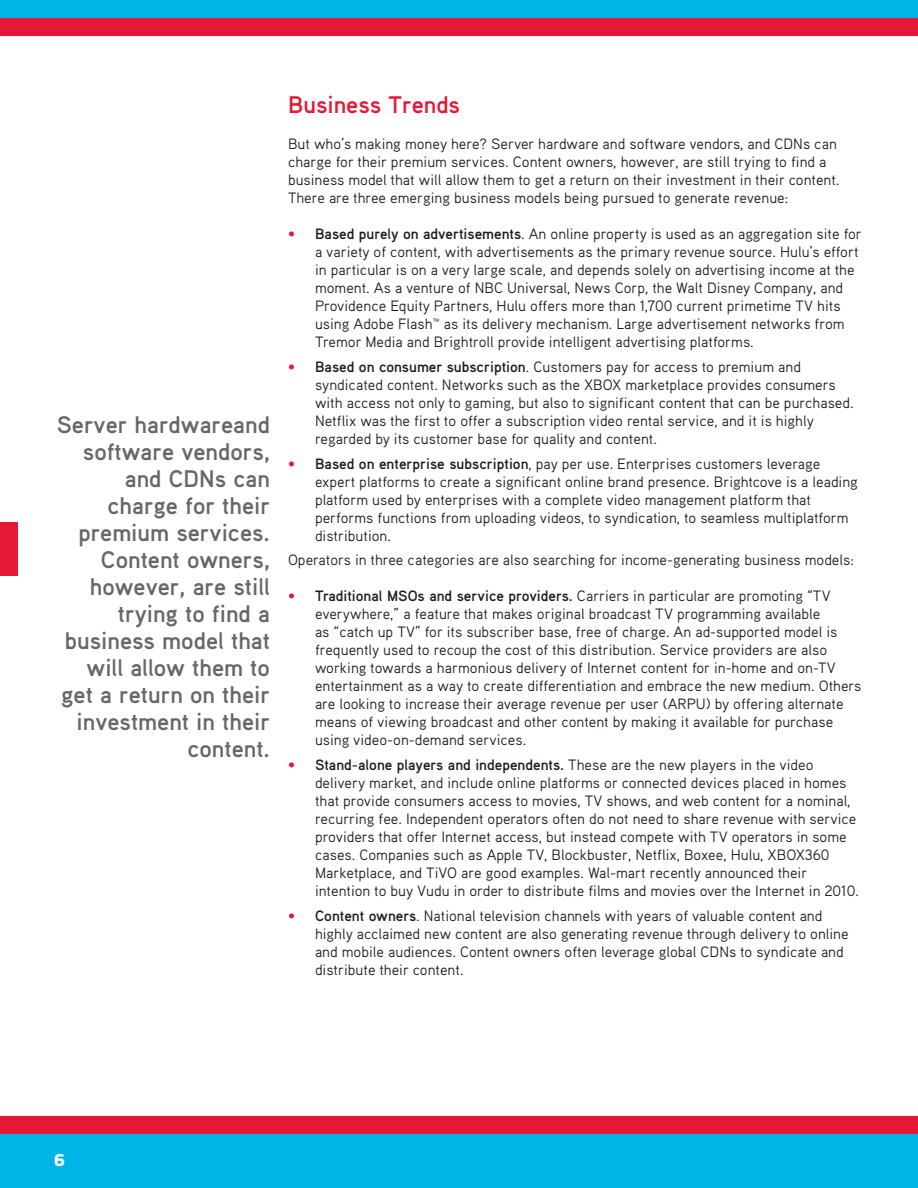
<style>
.page{position:relative;width:918px;height:1188px;background:#fff}
.page>*{position:absolute;margin:0;border:0;box-sizing:border-box;transform-origin:0 0}
.Call_Out_Margin{font:700 24px/27px "Aaux Pro OT";color:#676766;text-align:right}
.Header_-_2{font:700 24px "Aaux Pro OT";color:#e51836}
.t1{font:700 18px "PF Square Sans Pro";color:#fff}
.Body{font:15px/18px "Aaux Pro OT";color:#231f20}
.s1{font-weight:700;color:#e51836}
.s2{font-weight:700}
</style>
<div class="page">
<div style="left:0;top:1134px;width:918px;height:54px;background:#00b5e6"></div>
<div style="left:0;top:1116px;width:918px;height:18px;background:#e51836"></div>
<div style="left:0;top:522px;width:18px;height:54px;background:#e51836"></div>
<div style="left:0;top:18px;width:918px;height:18px;background:#e51836"></div>
<div style="left:0;top:0;width:918px;height:18px;background:#00b5e6"></div>
<p class="Call_Out_Margin" style="left:57px;top:410px;width:215px">Server hardwareand software vendors, and CDNs can charge for their premium services.<br>Content owners, however, are still trying to find a business model that will allow them to get a return on their investment in their content.</p>
<p class="Header_-_2" style="left:288px;top:89px;width:174px">Business Trends</p>
<p class="Body" style="left:288px;top:134px;width:553px">But who’s making money here? Server hardware and software vendors, and CDNs can charge for their premium services. Content owners, however, are still trying to find a business model that will allow them to get a return on their investment in their content.<br>There are three emerging business models being pursued to generate revenue:</p>
<p class="Body" style="left:315px;top:224px;width:548px;text-indent:-27px"><span class="s1">•</span> <span class="s2">Based purely on advertisements</span>. An online property is used as an aggregation site for a variety of content, with advertisements as the primary revenue source. Hulu’s effort in particular is on a very large scale, and depends solely on advertising income at the moment. As a venture of NBC Universal, News Corp, the Walt Disney Company, and Providence Equity Partners, Hulu offers more than 1,700 current primetime TV hits using Adobe Flash™ as its delivery mechanism. Large advertisement networks from Tremor Media and Brightroll provide intelligent advertising platforms.</p>
<p class="Body" style="left:315px;top:357px;width:540px;text-indent:-27px"><span class="s1">•</span> <span class="s2">Based on consumer subscription</span>. Customers pay for access to premium and syndicated content. Networks such as the XBOX marketplace provides consumers with access not only to gaming, but also to significant content that can be purchased.<br>Netflix was the first to offer a subscription video rental service, and it is highly regarded by its customer base for quality and content.</p>
<p class="Body" style="left:315px;top:454px;width:544px;text-indent:-27px"><span class="s1">•</span> <span class="s2">Based on enterprise subscription</span>, pay per use. Enterprises customers leverage expert platforms to create a significant online brand presence. Brightcove is a leading platform used by enterprises with a complete video management platform that performs functions from uploading videos, to syndication, to seamless multiplatform distribution.</p>
<p class="Body" style="left:288px;top:551px;width:567px">Operators in three categories are also searching for income-generating business models:</p>
<p class="Body" style="left:315px;top:587px;width:548px;text-indent:-27px"><span class="s1">•</span> <span class="s2">Traditional MSOs and service providers.</span> Carriers in particular are promoting “TV everywhere,” a feature that makes original broadcast TV programming available<br>as “catch up TV” for its subscriber base, free of charge. An ad-supported model is frequently used to recoup the cost of this distribution. Service providers are also working towards a harmonious delivery of Internet content for in-home and on-TV entertainment as a way to create differentiation and embrace the new medium. Others are looking to increase their average revenue per user (ARPU) by offering alternate means of viewing broadcast and other content by making it available for purchase using video-on-demand services.</p>
<p class="Body" style="left:315px;top:755px;width:545px;text-indent:-27px"><span class="s1">•</span> <span class="s2">Stand-alone players and independents.</span> These are the new players in the video delivery market, and include online platforms or connected devices placed in homes that provide consumers access to movies, TV shows, and web content for a nominal, recurring fee. Independent operators often do not need to share revenue with service providers that offer Internet access, but instead compete with TV operators in some cases. Companies such as Apple TV, Blockbuster, Netflix, Boxee, Hulu, XBOX360<br>Marketplace, and TiVO are good examples. Wal-mart recently announced their intention to buy Vudu in order to distribute films and movies over the Internet in 2010.</p>
<p class="Body" style="left:315px;top:906px;width:535px;text-indent:-27px"><span class="s1">•</span> <span class="s2">Content owners</span>. National television channels with years of valuable content and highly acclaimed new content are also generating revenue through delivery to online and mobile audiences. Content owners often leverage global CDNs to syndicate and distribute their content.</p>
<p class="t1" style="left:54px;top:1149px;width:12px">6</p>
</div>
